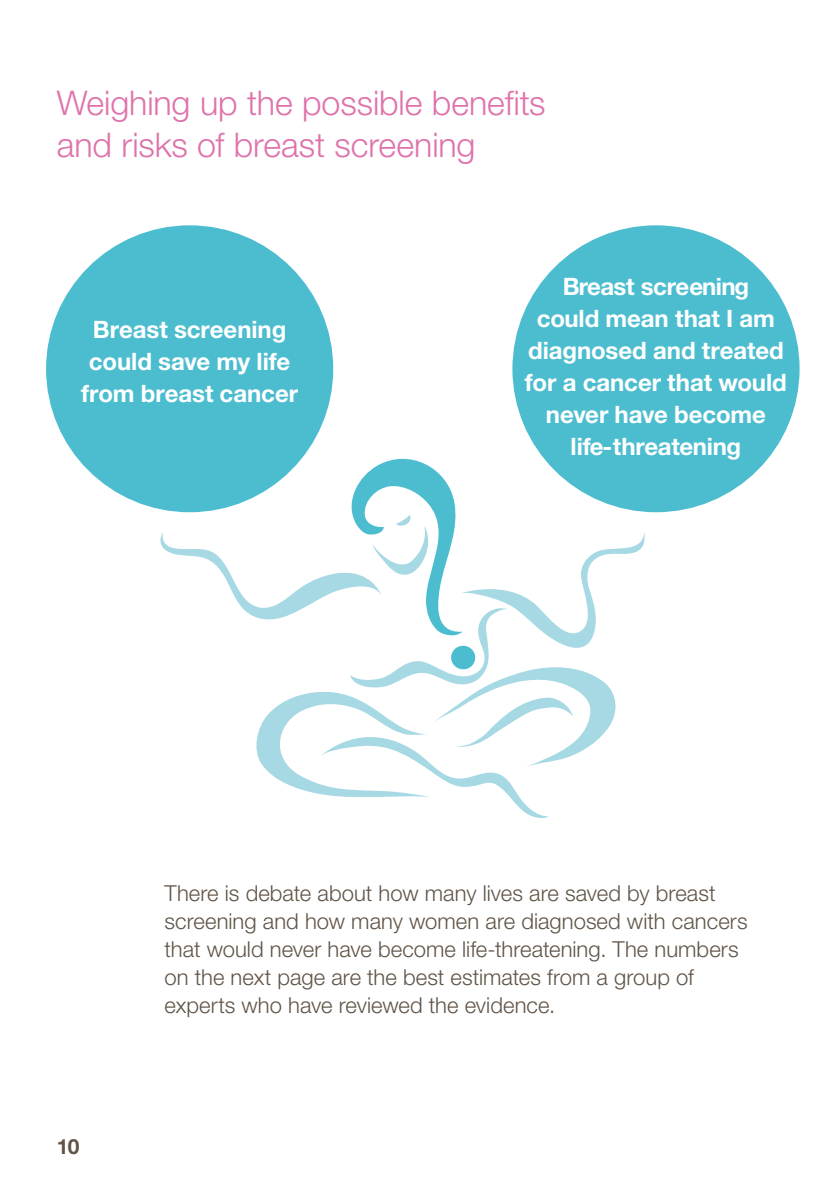
<style>
.page{position:relative;width:840px;height:1191px;background:#fff}
.page>*{position:absolute;margin:0;border:0;box-sizing:border-box;transform-origin:0 0}
.t1{font:300 34px/42px "Helvetica Neue LT Std";letter-spacing:-.005em;color:#df73ab}
.t2{font:700 24px/32px "Helvetica Neue LT Std";letter-spacing:-.005em;color:#fff;text-align:center}
.t3{font:300 22px/28px "Helvetica Neue LT Std";color:#615447}
.t4{font:700 21px "Helvetica Neue LT Std";color:#615447}
</style>
<div class="page">
<svg style="left:160px;top:447px;width:485px;height:372px"></svg>
<div style="left:46px;top:225px;width:287px;height:287px;background:#4bbdcf;border-radius:50%"></div>
<div style="left:512px;top:225px;width:287px;height:287px;background:#4bbdcf;border-radius:50%"></div>
<h2 class="t1" style="left:57px;top:81px;width:490px">Weighing up the possible benefits and risks of breast screening</h2>
<p class="t2" style="left:93px;top:313px;width:195px">Breast screening</p>
<p class="t2" style="left:89px;top:345px;width:203px">could save my life</p>
<p class="t2" style="left:81px;top:377px;width:218px">from breast cancer</p>
<p class="t2" style="left:536px;top:269px;width:239px">Breast screening could mean that I am</p>
<p class="t2" style="left:528px;top:333px;width:257px">diagnosed and treated</p>
<p class="t2" style="left:524px;top:365px;width:263px">for a cancer that would</p>
<p class="t2" style="left:545px;top:397px;width:221px">never have become life-threatening</p>
<p class="t4" style="left:57px;top:1133px;width:24px">10</p>
<p class="t3" style="left:164px;top:879px;width:584px">There is debate about how many lives are saved by breast screening and how many women are diagnosed with cancers that would never have become life-threatening. The numbers on the next page are the best estimates from a group of experts who have reviewed the evidence.</p>
</div>
